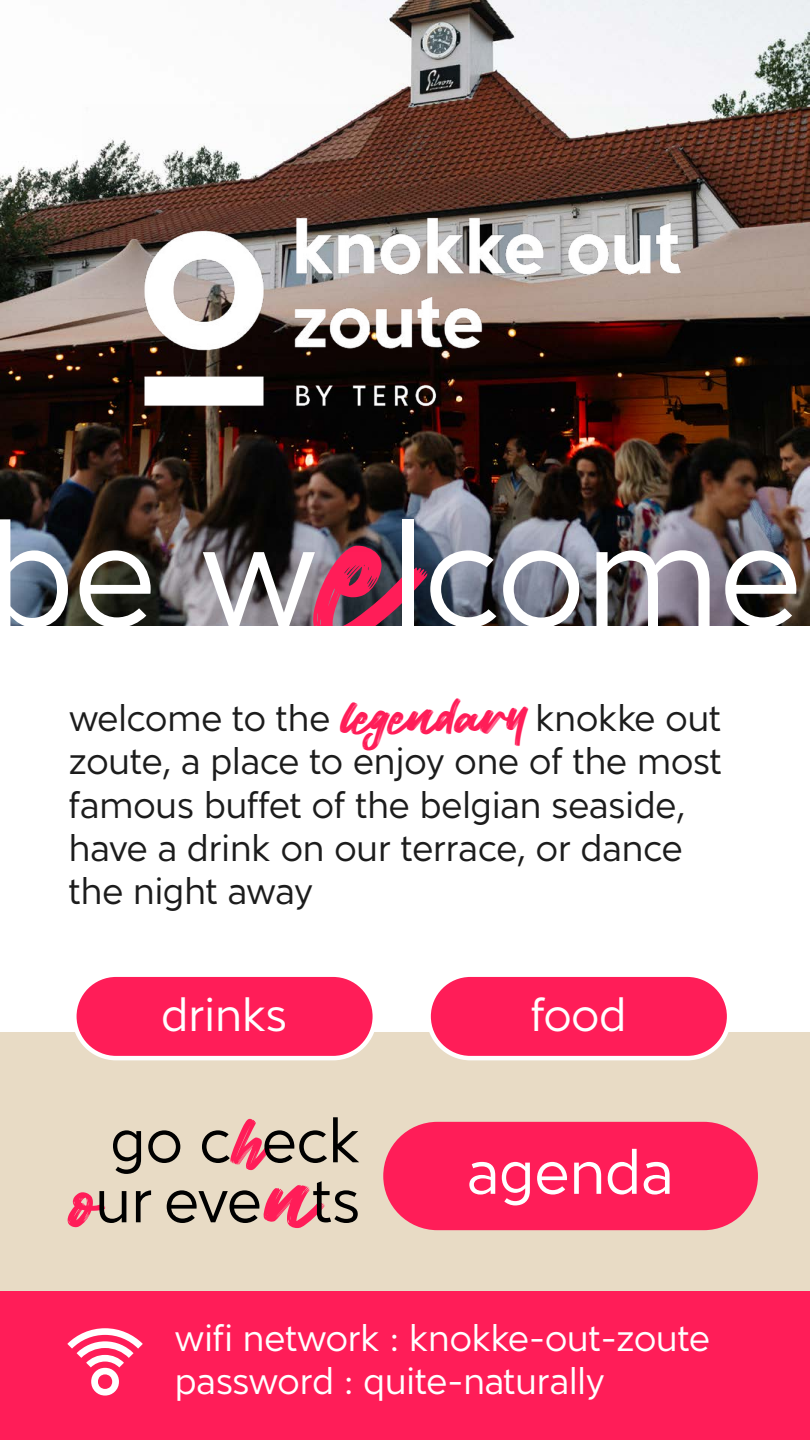
<style>
.page{position:relative;width:810px;height:1440px;background:#fff}
.page>*{position:absolute;margin:0;border:0;box-sizing:border-box;transform-origin:0 0}
.t1{font:142.5px "Almarose";color:#fff}
.t2{font:60px/60px "Almarose";color:#000;text-align:right}
.t3{font:60px "Almarose";color:#fff}
.t4{font:45px "Almarose";color:#fff}
.t5{font:36px/43.2px "Almarose";color:#1c1c1c}
.t6{font:36px/43.2px "Almarose";color:#fff}
.s1{font-family:"Wild Youth";font-size:202.5px;color:#ff1d58}
.s2{font-family:"Wild Youth";font-size:48px;color:#ff1d58}
.s3{font-family:"Wild Youth";font-size:67.5px;color:#ff1d58}
.s4{font-family:"Wild Youth";font-size:82.5px;color:#ff1d58}
</style>
<div class="page">
<img style="left:0;top:0;width:810px;height:626px">
<div style="left:0;top:1032px;width:810px;height:259px;background:#e8dbc5"></div>
<div style="left:0;top:1291px;width:810px;height:149px;background:#ff1d58"></div>
<div style="left:383px;top:1122px;width:375px;height:108px;background:#ff1d58;border-radius:54px"></div>
<div style="left:74px;top:975px;width:301px;height:83px;background:#ff1d58;border-radius:42px"></div>
<div style="left:72px;top:972px;width:305px;height:88px;border:4px solid #fff;border-radius:42px"></div>
<div style="left:429px;top:975px;width:300px;height:83px;background:#ff1d58;border-radius:42px"></div>
<div style="left:426px;top:972px;width:305px;height:88px;border:4px solid #fff;border-radius:42px"></div>
<svg style="left:67px;top:1328px;width:76px;height:68px"></svg>
<img style="left:83px;top:105px;width:631px;height:446px">
<h1 class="t1" style="left:-12px;top:490px;width:816px">be w<span class="s1">e</span>lcome</h1>
<p class="t5" style="left:69px;top:697px;width:654px">welcome to the <span class="s2">legendary</span> knokke out zoute, a place to enjoy one of the most famous buffet of the belgian seaside, have a drink on our terrace, or dance the night away</p>
<p class="t4" style="left:162px;top:988px;width:127px">drinks</p>
<p class="t4" style="left:531px;top:988px;width:97px">food</p>
<h2 class="t2" style="left:69px;top:1112px;width:293px">go c<span class="s3">h</span>eck <span class="s3">o</span>ur eve<span class="s4">n</span>ts</h2>
<h2 class="t3" style="left:467px;top:1137px;width:208px">agenda</h2>
<p class="t6" style="left:175px;top:1317px;width:537px">wifi network : knokke-out-zoute password : quite-naturally</p>
</div>
